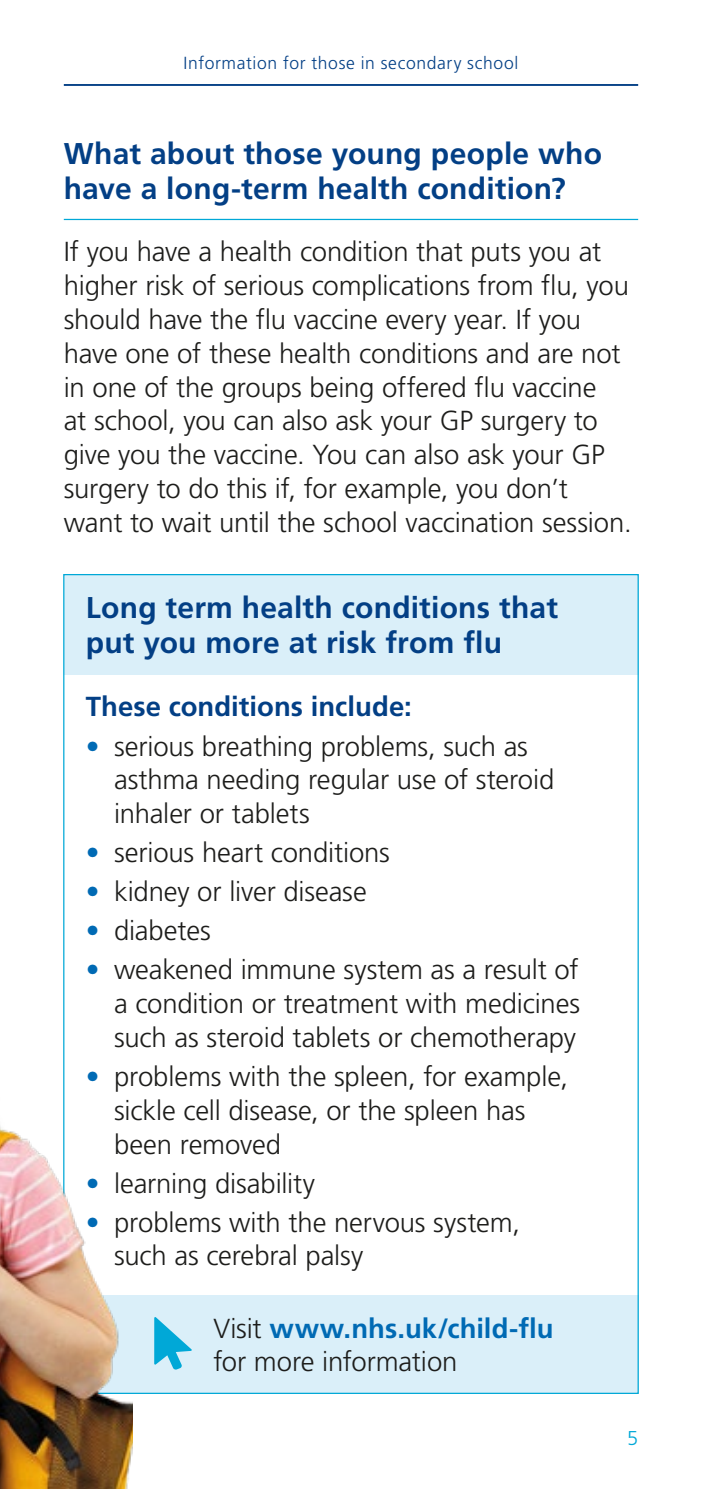
<style>
.page{position:relative;width:702px;height:1489px;background:#fff}
.page>*{position:absolute;margin:0;border:0;box-sizing:border-box;transform-origin:0 0}
.t1{font:700 30px/35px "Frutiger LT Pro";letter-spacing:.005em;color:#033f85}
.Body2{font:300 27.5px/33.8px "Frutiger LT Pro";letter-spacing:-.005em;color:#1d1d1b}
.Body2-2{font:700 27.5px "Frutiger LT Pro";color:#033f85}
.t2{font:300 20px "Frutiger LT Pro";color:#00a8d7}
.t3{font:17.5px "Frutiger LT Pro Light 3";letter-spacing:.04em;color:#033f85}
.s1{color:#006ab4}
.s2{font-weight:700;color:#006ab4}
</style>
<div class="page">
<hr style="left:64px;top:84px;width:574px;height:2px;background:#033f85">
<div style="left:64px;top:574px;width:574px;height:100px;background:#daeff9"></div>
<hr style="left:64px;top:219px;width:574px;height:1px;background:#00a8d7">
<div style="left:64px;top:1295px;width:574px;height:98px;background:#daeff9"></div>
<svg style="left:154px;top:1317px;width:38px;height:52px"></svg>
<img style="left:0;top:844px;width:132px;height:644px">
<p class="t3" style="left:183px;top:52px;width:336px">Information for those in secondary school</p>
<h2 class="t1" style="left:64px;top:136px;width:539px">What about those young people who have a long-term health condition?</h2>
<p class="Body2" style="left:64px;top:235px;width:569px">If you have a health condition that puts you at higher risk of serious complications from flu, you should have the flu vaccine every year. If you have one of these health conditions and are not in one of the groups being offered flu vaccine<br>at school, you can also ask your GP surgery to give you the vaccine. You can also ask your GP surgery to do this if, for example, you don’t want to wait until the school vaccination session.</p>
<h2 class="t1" style="left:86px;top:590px;width:474px">Long term health conditions that put you more at risk from flu</h2>
<p class="Body2-2" style="left:86px;top:690px;width:327px">These conditions include:</p>
<p class="Body2" style="left:114px;top:729px;width:442px;text-indent:-28px"><span class="s1">•</span> serious breathing problems, such as asthma needing regular use of steroid inhaler or tablets</p>
<p class="Body2" style="left:86px;top:835px;width:305px"><span class="s1">•</span> serious heart conditions</p>
<p class="Body2" style="left:86px;top:875px;width:282px"><span class="s1">•</span> kidney or liver disease</p>
<p class="Body2" style="left:86px;top:914px;width:126px"><span class="s1">•</span> diabetes</p>
<p class="Body2" style="left:114px;top:953px;width:467px;text-align:justify;text-indent:-28px"><span class="s1">•</span> weakened immune system as a result of a condition or treatment with medicines such as steroid tablets or chemotherapy</p>
<p class="Body2" style="left:114px;top:1059px;width:455px;text-indent:-28px"><span class="s1">•</span> problems with the spleen, for example, sickle cell disease, or the spleen has been removed</p>
<p class="Body2" style="left:86px;top:1166px;width:231px"><span class="s1">•</span> learning disability</p>
<p class="Body2" style="left:114px;top:1205px;width:407px;text-indent:-28px"><span class="s1">•</span> problems with the nervous system, such as cerebral palsy</p>
<p class="Body2" style="left:213px;top:1311px;width:342px">Visit <span class="s2">www.nhs.uk/child-flu </span>for more information</p>
<p class="t2" style="left:627px;top:1426px;width:13px">5</p>
</div>
